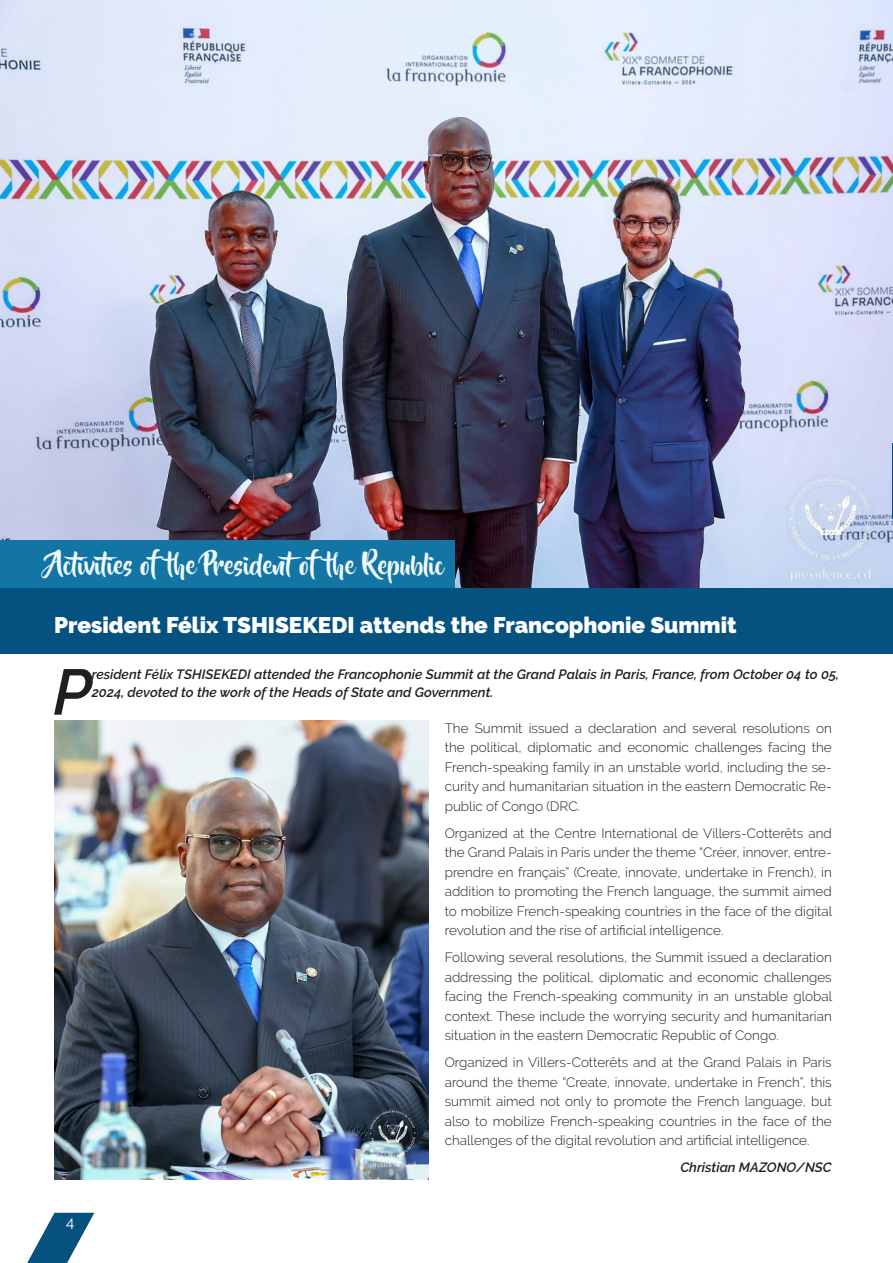
<style>
.page{position:relative;width:893px;height:1263px;background:#fff}
.page>*{position:absolute;margin:0;border:0;box-sizing:border-box;transform-origin:0 0}
.t1{font:italic 600 64.2px "Raleway";color:#231f20}
.t2{font:25.5px "Beyond The Mountains";color:#f0f9fb}
.t3{font:900 22.5px "Raleway";color:#fff}
.t4{font:15px "Raleway";color:#fff}
.t5{font:300 13.5px/19.5px "Raleway";color:#231f20;text-align:justify}
.t6{font:italic 600 13.5px/18px "Raleway";color:#231f20}
</style>
<div class="page">
<svg style="left:27px;top:1213px;width:67px;height:50px"></svg>
<img style="left:0;top:0;width:893px;height:588px">
<div style="left:0;top:540px;width:454px;height:58px;background:#1275a4"></div>
<div style="left:0;top:588px;width:893px;height:65px;background:#055281"></div>
<hr style="left:892px;top:443px;width:1px;height:76px;background:#055281">
<img style="left:54px;top:720px;width:374px;height:459px">
<p class="t2" style="left:50px;top:551px;width:396px">Activities of the Presidentof the Republic</p>
<p class="t3" style="left:54px;top:612px;width:684px">President Félix TSHISEKEDI attends the Francophonie Summit</p>
<p class="t1" style="left:53px;top:655px;width:40px">P</p>
<p class="t6" style="left:92px;top:665px;width:749px">resident Félix TSHISEKEDI attended the Francophonie Summit at the Grand Palais in Paris, France, from October 04 to 05,<br>2024, devoted to the work of the Heads of State and Government.</p>
<p class="t5" style="left:445px;top:718px;width:389px">The Summit issued a declaration and several resolutions on the political, diplomatic and economic challenges facing the French-speaking family in an unstable world, including the se&shy;curity and humanitarian situation in the eastern Democratic Re&shy;public of Congo (DRC.</p>
<p class="t5" style="left:445px;top:823px;width:389px">Organized at the Centre International de Villers-Cotterêts and the Grand Palais in Paris under the theme “Créer, innover, entre&shy;prendre en français” (Create, innovate, undertake in French), in addition to promoting the French language, the summit aimed to mobilize French-speaking countries in the face of the digital revolution and the rise of artificial intelligence.</p>
<p class="t5" style="left:445px;top:948px;width:389px">Following several resolutions, the Summit issued a declaration addressing the political, diplomatic and economic challenges facing the French-speaking community in an unstable global context. These include the worrying security and humanitarian situation in the eastern Democratic Republic of Congo.</p>
<p class="t5" style="left:445px;top:1053px;width:389px">Organized in Villers-Cotterêts and at the Grand Palais in Paris around the theme “Create, innovate, undertake in French”, this summit aimed not only to promote the French language, but also to mobilize French-speaking countries in the face of the challenges of the digital revolution and artificial intelligence.</p>
<p class="t6" style="left:680px;top:1158px;width:153px">Christian MAZONO/NSC</p>
<p class="t4" style="left:66px;top:1213px;width:10px">4</p>
</div>
